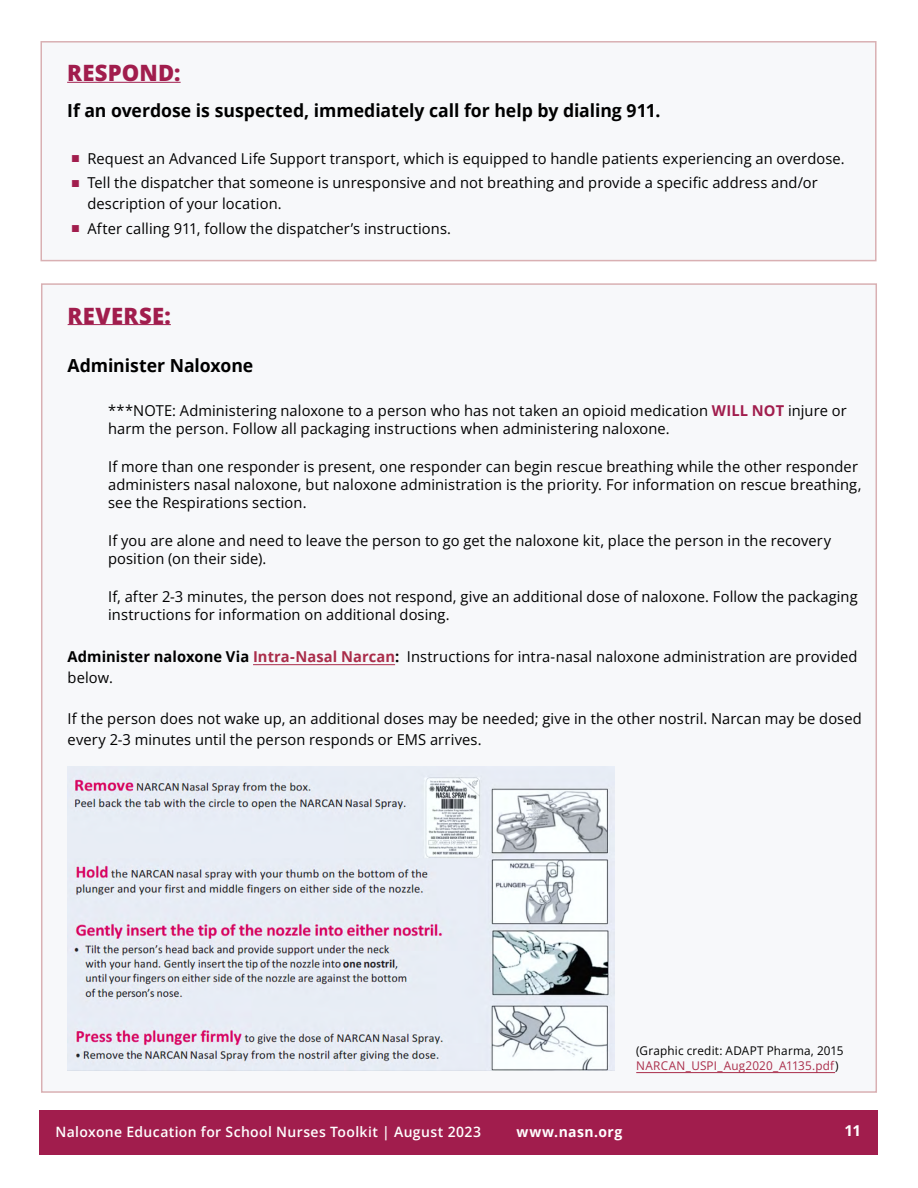
<style>
.page{position:relative;width:918px;height:1188px;background:#fff}
.page>*{position:absolute;margin:0;border:0;box-sizing:border-box;transform-origin:0 0}
.t1{font:800 22.5px "Open Sans";letter-spacing:.015em;color:#a11d4d}
.t2{font:700 18px "Open Sans";letter-spacing:-.005em;color:#000}
.t3{font:15px/18px "Open Sans";letter-spacing:.005em;color:#000}
.t4{font:700 15px "Open Sans";color:#fff}
.t5{font:600 14.25px "Open Sans";letter-spacing:.03em;color:#fff}
.t6{font:700 14.25px "Open Sans";letter-spacing:.035em;color:#fff}
.t7{font:12px/15px "Open Sans";letter-spacing:.015em;color:#000}
.s1{font-family:"Arial";font-weight:700;color:#a11d4d}
.s2{font-weight:700;color:#a11d4d}
.s3{font-weight:700}
.s4{font-weight:700;color:#aa2d4a}
.s5{color:#aa2d4a}
</style>
<div class="page">
<div style="left:40px;top:41px;width:837px;height:220px;background:#f7f8fa;border:2px solid #d9b0b3"></div>
<hr style="left:67px;top:82px;width:114px;height:1px;background:#a11d4d">
<div style="left:41px;top:283px;width:836px;height:810px;background:#f7f8fa;border:2px solid #d9b0b3"></div>
<div style="left:40px;top:1110px;width:838px;height:45px;background:#a11d4d"></div>
<hr style="left:636px;top:1072px;width:199px;height:1px;background:#aa2d4a">
<hr style="left:253px;top:664px;width:142px;height:1px;background:#aa2d4a">
<hr style="left:68px;top:324px;width:103px;height:1px;background:#a11d4d">
<img style="left:68px;top:767px;width:546px;height:304px">
<h1 class="t1" style="left:67px;top:58px;width:115px">RESPOND:</h1>
<p class="t2" style="left:67px;top:98px;width:595px">If an overdose is suspected, immediately call for help by dialing 911.</p>
<p class="t3" style="left:71px;top:149px;width:775px"><span class="s1">■</span> Request an Advanced Life Support transport, which is equipped to handle patients experiencing an overdose.</p>
<p class="t3" style="left:87px;top:172px;width:732px;line-height:21px;text-indent:-16px"><span class="s1">■</span> Tell the dispatcher that someone is unresponsive and not breathing and provide a specific address and/or description of your location.</p>
<p class="t3" style="left:71px;top:219px;width:381px"><span class="s1">■</span> After calling 911, follow the dispatcher’s instructions.</p>
<h1 class="t1" style="left:68px;top:300px;width:105px">REVERSE:</h1>
<p class="t2" style="left:68px;top:353px;width:187px">Administer Naloxone</p>
<p class="t3" style="left:108px;top:401px;width:740px">***NOTE: Administering naloxone to a person who has not taken an opioid medication <span class="s2">WILL NOT</span> injure or harm the person. Follow all packaging instructions when administering naloxone.</p>
<p class="t3" style="left:108px;top:457px;width:755px">If more than one responder is present, one responder can begin rescue breathing while the other responder administers nasal naloxone, but naloxone administration is the priority. For information on rescue breathing, see the Respirations section.</p>
<p class="t3" style="left:108px;top:531px;width:724px">If you are alone and need to leave the person to go get the naloxone kit, place the person in the recovery position (on their side).</p>
<p class="t3" style="left:108px;top:588px;width:751px">If, after 2-3 minutes, the person does not respond, give an additional dose of naloxone. Follow the packaging instructions for information on additional dosing.</p>
<p class="t3" style="left:68px;top:645px;width:791px;line-height:21px"><span class="s3">Administer naloxone Via</span> <span class="s4">Intra-Nasal Narcan</span><span class="s3">:</span> Instructions for intra-nasal naloxone administration are provided below.</p>
<p class="t3" style="left:68px;top:708px;width:796px;line-height:21px">If the person does not wake up, an additional doses may be needed; give in the other nostril. Narcan may be dosed every 2-3 minutes until the person responds or EMS arrives.</p>
<p class="t7" style="left:636px;top:1042px;width:209px">(Graphic credit: ADAPT Pharma, 2015<br><span class="s5">NARCAN_USPI_Aug2020_A1135.pdf</span>)</p>
<p class="t5" style="left:56px;top:1122px;width:427px">Naloxone Education for School Nurses Toolkit | August 2023</p>
<p class="t6" style="left:517px;top:1122px;width:107px">www.nasn.org</p>
<p class="t4" style="left:844px;top:1120px;width:18px">11</p>
</div>
